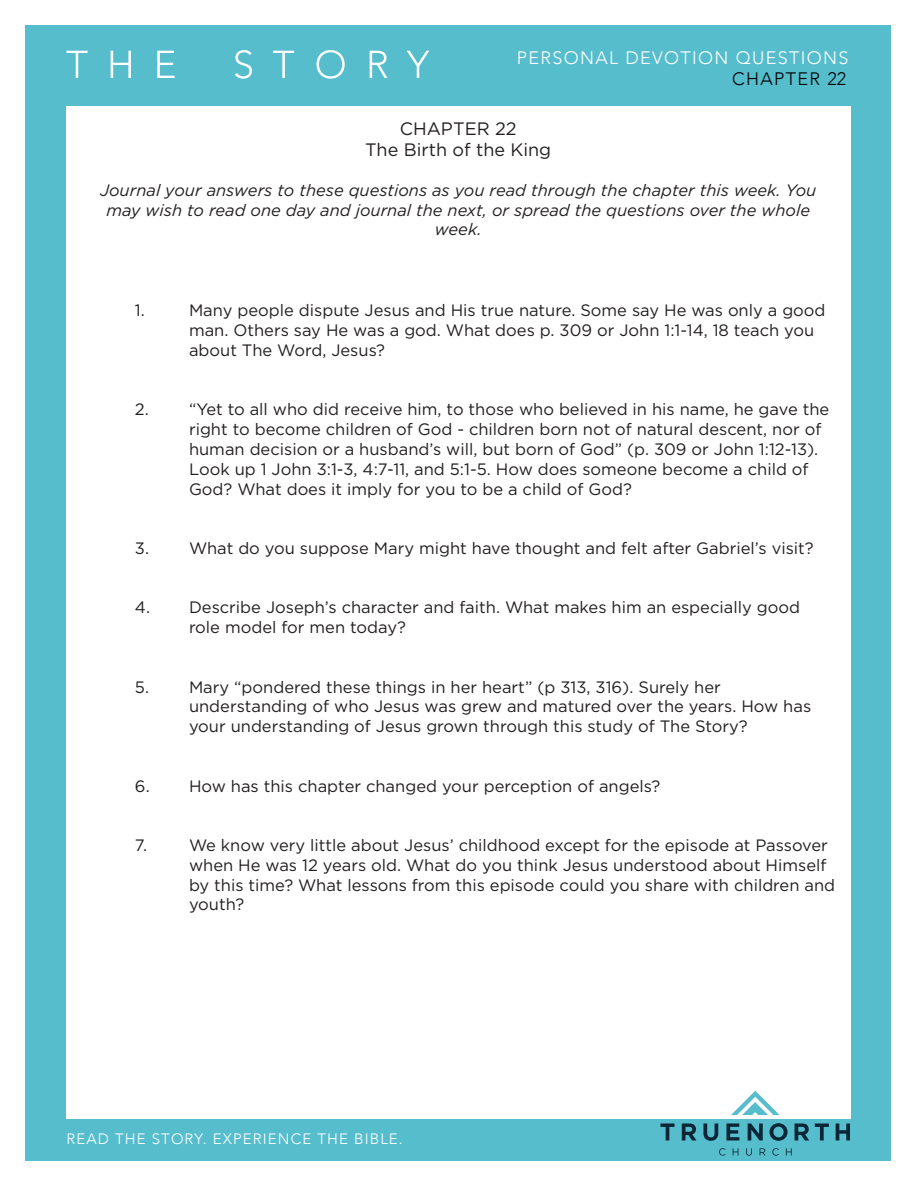
<style>
.page{position:relative;width:918px;height:1188px;background:#fff}
.page>*{position:absolute;margin:0;border:0;box-sizing:border-box;transform-origin:0 0}
.t1{font:18px/21.6px "Gotham";color:#231f20;text-align:center}
.t2{font:300 18px "Avenir";letter-spacing:.075em;color:#fff}
.t3{font:300 18px "Avenir";letter-spacing:.075em;color:#000}
.t4{font:16.5px/19.8px "Gotham";color:#231f20}
.t5{font:italic 16.5px/19.8px "Gotham";color:#231f20;text-align:center}
.t6{font:300 15px "Avenir";letter-spacing:.075em;color:#fff}
</style>
<div class="page">
<div style="left:26px;top:25px;width:865px;height:1135px;background:#56bdcd"></div>
<div style="left:66px;top:106px;width:784px;height:1013px;background:#fff"></div>
<svg style="left:66px;top:51px;width:22px;height:27px"></svg>
<svg style="left:111px;top:51px;width:20px;height:27px"></svg>
<svg style="left:157px;top:51px;width:18px;height:27px"></svg>
<svg style="left:235px;top:50px;width:17px;height:29px"></svg>
<svg style="left:273px;top:51px;width:21px;height:27px"></svg>
<svg style="left:316px;top:50px;width:29px;height:29px"></svg>
<svg style="left:370px;top:51px;width:17px;height:27px"></svg>
<svg style="left:407px;top:51px;width:22px;height:27px"></svg>
<svg style="left:660px;top:1123px;width:15px;height:17px"></svg>
<svg style="left:682px;top:1123px;width:14px;height:17px"></svg>
<svg style="left:703px;top:1123px;width:15px;height:18px"></svg>
<svg style="left:726px;top:1123px;width:13px;height:17px"></svg>
<svg style="left:748px;top:1123px;width:15px;height:17px"></svg>
<svg style="left:769px;top:1123px;width:19px;height:18px"></svg>
<svg style="left:795px;top:1123px;width:14px;height:17px"></svg>
<svg style="left:815px;top:1123px;width:14px;height:17px"></svg>
<svg style="left:836px;top:1123px;width:14px;height:17px"></svg>
<svg style="left:719px;top:1148px;width:7px;height:8px"></svg>
<svg style="left:733px;top:1148px;width:5px;height:8px"></svg>
<svg style="left:746px;top:1148px;width:6px;height:8px"></svg>
<svg style="left:760px;top:1148px;width:6px;height:8px"></svg>
<svg style="left:772px;top:1148px;width:7px;height:8px"></svg>
<svg style="left:786px;top:1148px;width:6px;height:8px"></svg>
<svg style="left:731px;top:1091px;width:49px;height:24px"></svg>
<p class="t2" style="left:517px;top:47px;width:333px">PERSONAL DEVOTION QUESTIONS</p>
<p class="t3" style="left:732px;top:68px;width:116px">CHAPTER 22</p>
<p class="t1" style="left:365px;top:117px;width:188px">CHAPTER 22<br>The Birth of the King</p>
<p class="t5" style="left:100px;top:180px;width:718px">Journal your answers to these questions as you read through the chapter this week. You may wish to read one day and journal the next, or spread the questions over the whole week.</p>
<p class="t4" style="left:135px;top:300px;width:11px">1.</p>
<p class="t4" style="left:189px;top:300px;width:638px">Many people dispute Jesus and His true nature. Some say He was only a good man. Others say He was a god. What does p. 309 or John 1:1-14, 18 teach you about The Word, Jesus?</p>
<p class="t4" style="left:135px;top:399px;width:15px">2.</p>
<p class="t4" style="left:189px;top:399px;width:642px">“Yet to all who did receive him, to those who believed in his name, he gave the right to become children of God - children born not of natural descent, nor of human decision or a husband’s will, but born of God” (p. 309 or John 1:12-13).<br>Look up 1 John 3:1-3, 4:7-11, and 5:1-5. How does someone become a child of God? What does it imply for you to be a child of God?</p>
<p class="t4" style="left:135px;top:538px;width:16px">3.</p>
<p class="t4" style="left:189px;top:538px;width:626px">What do you suppose Mary might have thought and felt after Gabriel’s visit?</p>
<p class="t4" style="left:189px;top:597px;width:612px;text-indent:-54px">4. Describe Joseph’s character and faith. What makes him an especially good role model for men today?</p>
<p class="t4" style="left:135px;top:677px;width:16px">5.</p>
<p class="t4" style="left:189px;top:677px;width:624px">Mary “pondered these things in her heart” (p 313, 316). Surely her understanding of who Jesus was grew and matured over the years. How has your understanding of Jesus grown through this study of The Story?</p>
<p class="t4" style="left:135px;top:776px;width:527px">6. How has this chapter changed your perception of angels?</p>
<p class="t4" style="left:135px;top:835px;width:14px">7.</p>
<p class="t4" style="left:189px;top:835px;width:648px">We know very little about Jesus’ childhood except for the episode at Passover when He was 12 years old. What do you think Jesus understood about Himself by this time? What lessons from this episode could you share with children and youth?</p>
<p class="t6" style="left:66px;top:1130px;width:338px">READ THE STORY. EXPERIENCE THE BIBLE.</p>
</div>
